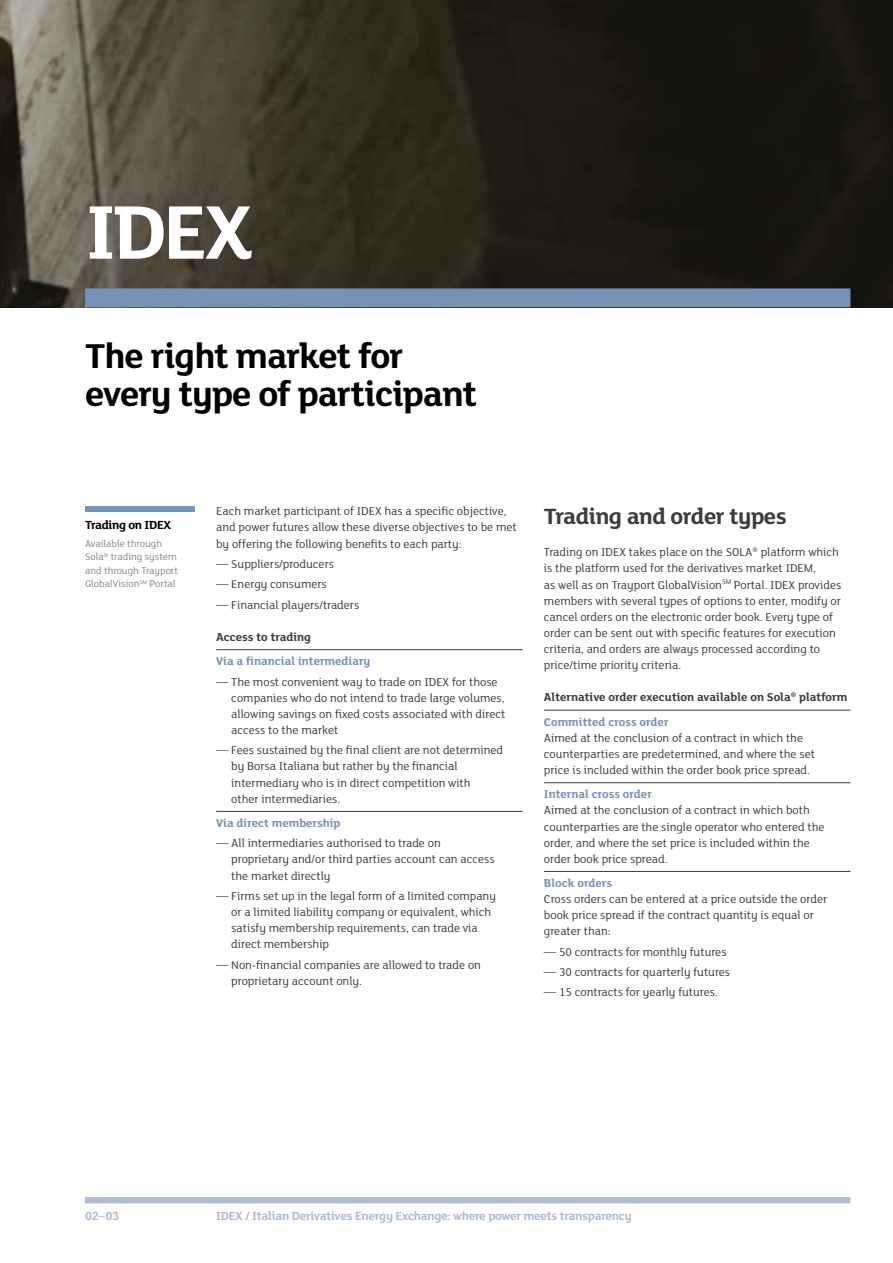
<style>
.page{position:relative;width:893px;height:1263px;background:#fff}
.page>*{position:absolute;margin:0;border:0;box-sizing:border-box;transform-origin:0 0}
.t1{font:700 82.5px "FS Lola";color:#fff}
.t2{font:700 37.5px/37.5px "FS Lola";letter-spacing:-.025em;color:#000}
.t3{font:700 24px "FS Lola";letter-spacing:-.02em;color:#3c3c3b}
.t4{font:700 12.75px "FS Lola";letter-spacing:-.02em;color:#afbcd4}
.t5{font:700 12.75px "FS Lola";letter-spacing:-.025em;color:#000}
.t6{font:12.3px/16px "FS Lola";color:#3c3c3b}
.t7{font:700 12.3px/24.2px "FS Lola";color:#3c3c3b}
.t8{font:700 12.3px "FS Lola";color:#7592b7}
.t9{font:10.5px/13.5px "FS Lola";color:#878787}
.s1{color:#7592b7}
</style>
<div class="page">
<img style="left:0;top:0;width:893px;height:307px">
<div style="left:85px;top:1197px;width:765px;height:6px;background:#afbcd4"></div>
<div style="left:85px;top:288px;width:765px;height:19px;background:#7592b7"></div>
<hr style="left:216px;top:649px;width:307px;height:1px;background:#3c3c3b">
<hr style="left:216px;top:811px;width:307px;height:1px;background:#3c3c3b">
<hr style="left:544px;top:710px;width:306px;height:1px;background:#3c3c3b">
<hr style="left:544px;top:782px;width:306px;height:1px;background:#3c3c3b">
<hr style="left:544px;top:871px;width:306px;height:1px;background:#3c3c3b">
<div style="left:85px;top:506px;width:110px;height:6px;background:#7592b7"></div>
<h1 class="t1" style="left:85px;top:175px;width:170px">IDEX</h1>
<h2 class="t2" style="left:85px;top:335px;width:394px">The right market for every type of participant</h2>
<p class="t5" style="left:85px;top:516px;width:88px">Trading on IDEX</p>
<p class="t9" style="left:85px;top:536px;width:95px">Available through<br>Sola<sup>®</sup> trading system and through Trayport<br>GlobalVision<sup>SM</sup> Portal</p>
<p class="t6" style="left:216px;top:503px;width:302px">Each market participant of IDEX has a specific objective, and power futures allow these diverse objectives to be met by offering the following benefits to each party:</p>
<p class="t6" style="left:216px;top:555px;width:119px">— Suppliers/producers</p>
<p class="t6" style="left:216px;top:576px;width:112px">— Energy consumers</p>
<p class="t6" style="left:216px;top:596px;width:145px">— Financial players/traders</p>
<p class="t7" style="left:216px;top:624px;width:96px">Access to trading</p>
<p class="t8" style="left:216px;top:653px;width:156px">Via a financial intermediary</p>
<p class="t6" style="left:231px;top:673px;width:275px;text-indent:-15px">— The most convenient way to trade on IDEX for those companies who do not intend to trade large volumes, allowing savings on fixed costs associated with direct access to the market</p>
<p class="t6" style="left:231px;top:742px;width:273px;text-indent:-15px">— Fees sustained by the final client are not determined by Borsa Italiana but rather by the financial intermediary who is in direct competition with<br>other intermediaries.</p>
<p class="t8" style="left:216px;top:814px;width:126px">Via direct membership</p>
<p class="t6" style="left:231px;top:835px;width:265px;text-indent:-15px">— All intermediaries authorised to trade on proprietary and/or third parties account can access the market directly</p>
<p class="t6" style="left:231px;top:887px;width:266px;text-indent:-15px">— Firms set up in the legal form of a limited company or a limited liability company or equivalent, which satisfy membership requirements, can trade via direct membership</p>
<p class="t6" style="left:231px;top:956px;width:251px;text-indent:-15px">— Non-financial companies are allowed to trade on proprietary account only.</p>
<h3 class="t3" style="left:544px;top:500px;width:244px">Trading and order types</h3>
<p class="t6" style="left:544px;top:544px;width:299px">Trading on IDEX takes place on the SOLA<sup>®</sup> platform which is the platform used for the derivatives market IDEM,<br>as well as on Trayport GlobalVision<sup>SM</sup> Portal. IDEX provides members with several types of options to enter, modify or cancel orders on the electronic order book. Every type of order can be sent out with specific features for execution criteria, and orders are always processed according to price/time priority criteria.</p>
<p class="t7" style="left:544px;top:685px;width:305px">Alternative order execution available on Sola<sup>®</sup> platform<br><span class="s1">Committed cross order</span></p>
<p class="t6" style="left:544px;top:729px;width:273px">Aimed at the conclusion of a contract in which the counterparties are predetermined, and where the set price is included within the order book price spread.</p>
<p class="t8" style="left:544px;top:786px;width:109px">Internal cross order</p>
<p class="t6" style="left:544px;top:802px;width:282px">Aimed at the conclusion of a contract in which both counterparties are the single operator who entered the order, and where the set price is included within the order book price spread.</p>
<p class="t8" style="left:544px;top:874px;width:70px">Block orders</p>
<p class="t6" style="left:544px;top:890px;width:285px">Cross orders can be entered at a price outside the order book price spread if the contract quantity is equal or greater than:</p>
<p class="t6" style="left:544px;top:943px;width:184px">— 50 contracts for monthly futures</p>
<p class="t6" style="left:544px;top:963px;width:188px">— 30 contracts for quarterly futures</p>
<p class="t6" style="left:544px;top:984px;width:176px">— 15 contracts for yearly futures.</p>
<p class="t4" style="left:85px;top:1207px;width:36px">02–03</p>
<p class="t4" style="left:216px;top:1207px;width:417px">IDEX / Italian Derivatives Energy Exchange: where power meets transparency</p>
</div>
